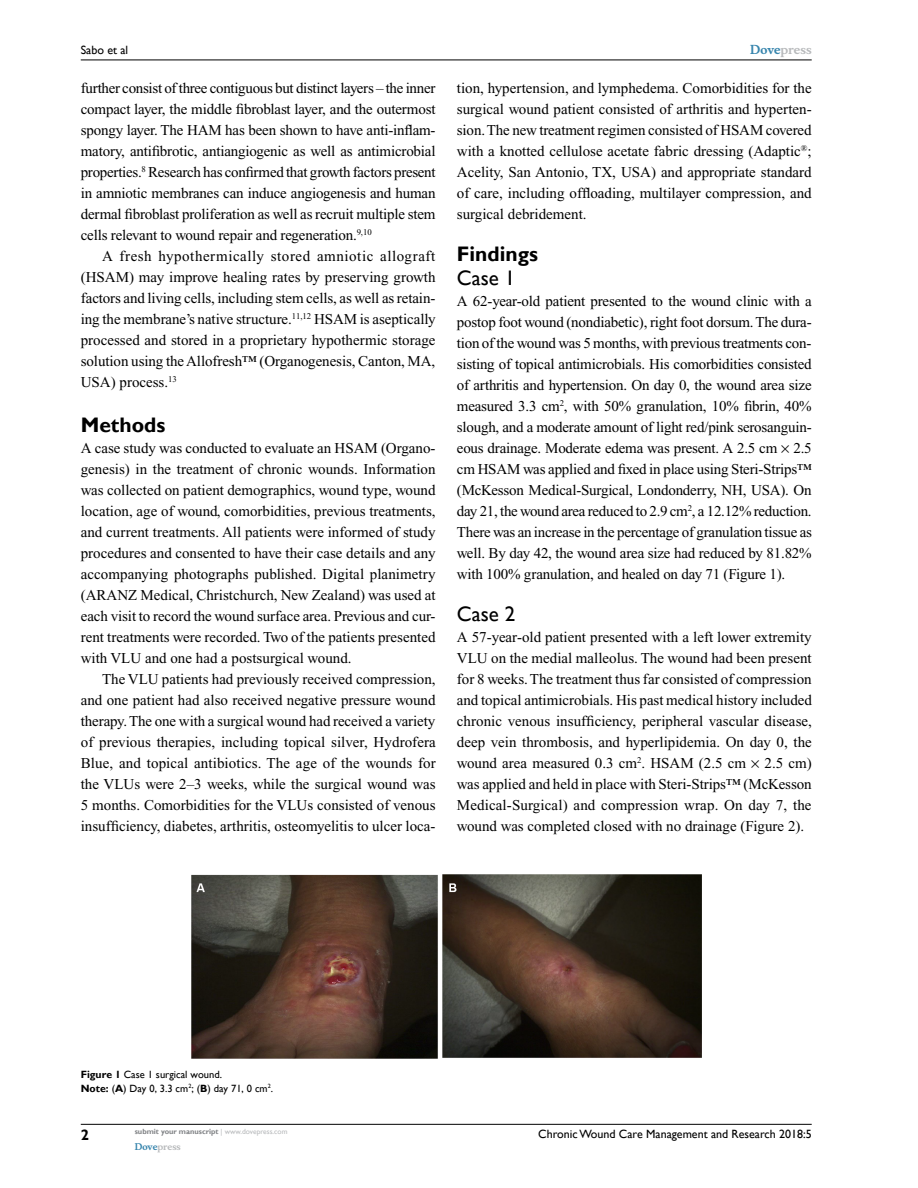
<style>
.page{position:relative;width:918px;height:1188px;background:#fff}
.page>*{position:absolute;margin:0;border:0;box-sizing:border-box;transform-origin:0 0}
.t1{font:700 21px "Gill Sans";color:#000}
.t2{font:21px "Gill Sans";color:#000}
.t3{font:15px/21px "Times New Roman";color:#000;text-align:justify}
.t4{font:700 15px "Gill Sans";color:#000}
.t5{font:12px "Gill Sans";color:#000}
.t6{font:700 12px "Musee";color:#b8babc}
.t7{font:10.5px/13.5px "Gill Sans";color:#000}
.t8{font:700 9px "Musee";color:#b8babc}
.t9{font:700 7.5px "Gill Sans";color:#808285}
.s1{color:#3785ad}
.s2{font-weight:700}
.s3{font-weight:400;color:#b8babc}
</style>
<div class="page">
<hr style="left:81px;top:1124px;width:731px;height:1px;background:#000">
<hr style="left:81px;top:60px;width:731px;height:1px;background:#000">
<img style="left:191px;top:874px;width:510px;height:185px">
<p class="t5" style="left:81px;top:43px;width:49px">Sabo et al</p>
<p class="t3" style="left:81px;top:77px;width:356px">further consist of three contiguous but distinct layers – the inner compact layer, the middle fibroblast layer, and the outermost spongy layer. The HAM has been shown to have anti-inflam&shy;matory, antifibrotic, antiangiogenic as well as antimicrobial properties.<sup>8</sup> Research has confirmed that growth factors present in amniotic membranes can induce angiogenesis and human dermal fibroblast proliferation as well as recruit multiple stem cells relevant to wound repair and regeneration.<sup>9,10</sup></p>
<p class="t3" style="left:81px;top:245px;width:356px;text-indent:21px">A fresh hypothermically stored amniotic allograft (HSAM) may improve healing rates by preserving growth factors and living cells, including stem cells, as well as retain&shy;ing the membrane’s native structure.<sup>11,12</sup> HSAM is aseptically processed and stored in a proprietary hypothermic storage solution using the Allofresh™ (Organogenesis, Canton, MA, USA) process.<sup>13</sup></p>
<h1 class="t1" style="left:81px;top:412px;width:86px">Methods</h1>
<p class="t3" style="left:81px;top:437px;width:356px">A case study was conducted to evaluate an HSAM (Organo&shy;genesis) in the treatment of chronic wounds. Information was collected on patient demographics, wound type, wound location, age of wound, comorbidities, previous treatments, and current treatments. All patients were informed of study procedures and consented to have their case details and any accompanying photographs published. Digital planimetry (ARANZ Medical, Christchurch, New Zealand) was used at each visit to record the wound surface area. Previous and cur&shy;rent treatments were recorded. Two of the patients presented with VLU and one had a postsurgical wound.</p>
<p class="t3" style="left:81px;top:668px;width:357px;text-indent:21px">The VLU patients had previously received compression, and one patient had also received negative pressure wound therapy. The one with a surgical wound had received a variety of previous therapies, including topical silver, Hydrofera Blue, and topical antibiotics. The age of the wounds for the VLUs were 2–3 weeks, while the surgical wound was 5 months. Comorbidities for the VLUs consisted of venous insufficiency, diabetes, arthritis, osteomyelitis to ulcer loca-</p>
<p class="t6" style="left:750px;top:43px;width:63px"><span class="s1">Dove</span>press</p>
<p class="t3" style="left:457px;top:77px;width:356px">tion, hypertension, and lymphedema. Comorbidities for the surgical wound patient consisted of arthritis and hyperten&shy;sion. The new treatment regimen consisted of HSAM covered with a knotted cellulose acetate fabric dressing (Adaptic<sup>®</sup>; Acelity, San Antonio, TX, USA) and appropriate standard of care, including offloading, multilayer compression, and surgical debridement.</p>
<h1 class="t1" style="left:457px;top:241px;width:83px">Findings</h1>
<h1 class="t2" style="left:457px;top:265px;width:60px">Case 1</h1>
<p class="t3" style="left:457px;top:290px;width:357px">A 62-year-old patient presented to the wound clinic with a postop foot wound (nondiabetic), right foot dorsum. The dura&shy;tion of the wound was 5 months, with previous treatments con&shy;sisting of topical antimicrobials. His comorbidities consisted of arthritis and hypertension. On day 0, the wound area size measured 3.3 cm<sup>2</sup>, with 50% granulation, 10% fibrin, 40% slough, and a moderate amount of light red/pink serosanguin&shy;eous drainage. Moderate edema was present. A 2.5 cm 2.5 cm HSAM was applied and fixed in place using Steri-Strips™ (McKesson Medical-Surgical, Londonderry, NH, USA). On day 21, the wound area reduced to 2.9 cm<sup>2</sup>, a 12.12% reduction.<br>There was an increase in the percentage of granulation tissue as well. By day 42, the wound area size had reduced by 81.82% with 100% granulation, and healed on day 71 (Figure 1).</p>
<h1 class="t2" style="left:457px;top:601px;width:60px">Case 2</h1>
<p class="t3" style="left:457px;top:626px;width:357px">A 57-year-old patient presented with a left lower extremity VLU on the medial malleolus. The wound had been present for 8 weeks. The treatment thus far consisted of compression and topical antimicrobials. His past medical history included chronic venous insufficiency, peripheral vascular disease, deep vein thrombosis, and hyperlipidemia. On day 0, the wound area measured 0.3 cm<sup>2</sup>. HSAM (2.5 cm 2.5 cm) was applied and held in place with Steri-Strips™ (McKesson Medical-Surgical) and compression wrap. On day 7, the wound was completed closed with no drainage (Figure 2).</p>
<p class="t7" style="left:81px;top:1068px;width:194px"><span class="s2">Figure 1</span> Case 1 surgical wound.<br><span class="s2">Note:</span> (<span class="s2">A</span>) Day 0, 3.3 cm<sup>2</sup>; (<span class="s2">B</span>) day 71, 0 cm<sup>2</sup>.</p>
<p class="t4" style="left:81px;top:1126px;width:10px">2</p>
<p class="t9" style="left:135px;top:1127px;width:154px">submit your manuscript <span class="s3">| www.dovepress.com</span></p>
<p class="t8" style="left:135px;top:1141px;width:48px"><span class="s1">Dove</span>press</p>
<p class="t5" style="left:538px;top:1127px;width:275px">Chronic Wound Care Management and Research 2018:5</p>
</div>
